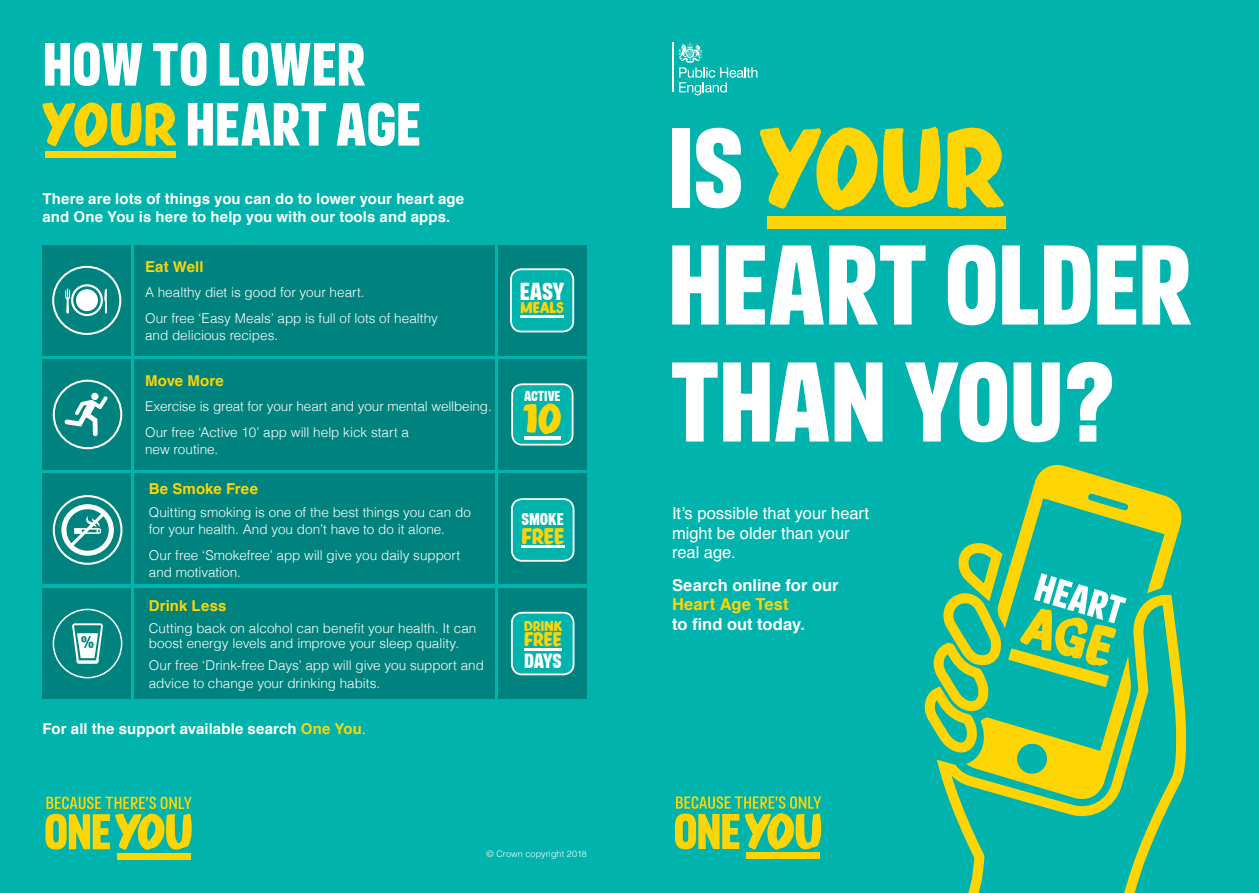
<style>
.page{position:relative;width:1259px;height:893px;background:#00b3ac}
.page>*{position:absolute;margin:0;border:0;box-sizing:border-box;transform-origin:0 0}
.t1{font:700 97.5px/117px "ONEYOUSANS";letter-spacing:-.015em;color:#fff}
.t2{font:700 97.5px "ONEYOUSCRIPT";color:#fed503}
.t3{font:700 52.5px/60px "ONEYOUSANS";letter-spacing:-.005em;color:#fff}
.t4{font:700 35.7px "ONEYOUSCRIPT";color:#fed503}
.t5{font:700 21.3px "ONEYOUSANS";color:#fff}
.t6{font:700 19.2px "ONEYOUSCRIPT";color:#fed503}
.t7{font:700 17.7px "ONEYOUSANS";color:#fff}
.t8{font:700 16.8px "ONEYOUSCRIPT";color:#fed503}
.t9{font:16.5px/19.5px "Helvetica";color:#fff}
.t10{font:700 16.5px "Helvetica";color:#fff}
.t11{font:700 16.5px "Helvetica";letter-spacing:.005em;color:#fed503}
.t12{font:700 15px/17.2px "Helvetica";letter-spacing:.005em;color:#fff}
.t13{font:700 15px "Helvetica";letter-spacing:.005em;color:#fed503}
.t14{font:700 14.7px "ONEYOUSANS";color:#fff}
.t15{font:300 13.5px/17.2px "Helvetica";color:#fff}
.t16{font:700 13.5px "ONEYOUSCRIPT";color:#fed503}
.t17{font:700 12.45px "ONEYOUSANS";color:#fff}
.t18{font:700 12.15px "ONEYOUSCRIPT";color:#fed503}
.t19{font:300 9px "Helvetica";letter-spacing:.01em;color:#fff}
.s1{font-family:"ONEYOUSCRIPT";color:#fed503}
.s2{color:#fed503}
.s3{font-weight:300}
.s4{font-family:"ONEYOUSANS";color:#fff}
</style>
<div class="page">
<div style="left:768px;top:217px;width:238px;height:12px;background:#fed503"></div>
<div style="left:45px;top:151px;width:131px;height:6px;background:#fed503"></div>
<div style="left:134px;top:359px;width:361px;height:111px;background:#00837e"></div>
<div style="left:498px;top:359px;width:89px;height:111px;background:#00837e"></div>
<div style="left:134px;top:473px;width:361px;height:111px;background:#00837e"></div>
<div style="left:498px;top:473px;width:89px;height:111px;background:#00837e"></div>
<div style="left:43px;top:473px;width:88px;height:111px;background:#00837e"></div>
<div style="left:134px;top:588px;width:361px;height:111px;background:#00837e"></div>
<div style="left:498px;top:588px;width:89px;height:111px;background:#00837e"></div>
<div style="left:43px;top:588px;width:88px;height:111px;background:#00837e"></div>
<div style="left:43px;top:359px;width:88px;height:111px;background:#00837e"></div>
<div style="left:134px;top:245px;width:361px;height:111px;background:#00837e"></div>
<div style="left:498px;top:245px;width:89px;height:111px;background:#00837e"></div>
<div style="left:43px;top:245px;width:88px;height:111px;background:#00837e"></div>
<div style="left:52px;top:266px;width:69px;height:69px;border:2px solid #fff;border-radius:50%"></div>
<svg style="left:65px;top:284px;width:42px;height:32px"></svg>
<div style="left:53px;top:380px;width:69px;height:69px;border:2px solid #fff;border-radius:50%"></div>
<svg style="left:64px;top:396px;width:44px;height:40px"></svg>
<svg style="left:91px;top:392px;width:8px;height:8px"></svg>
<div style="left:512px;top:384px;width:60px;height:61px;background:#00b3ac;border-radius:10px"></div>
<div style="left:511px;top:383px;width:62px;height:63px;border:2px solid #fff;border-radius:10px"></div>
<hr style="left:524px;top:436px;width:36px;height:4px;background:#fff">
<div style="left:53px;top:495px;width:69px;height:70px;border:2px solid #fff;border-radius:50%"></div>
<svg style="left:61px;top:504px;width:53px;height:52px"></svg>
<div style="left:512px;top:499px;width:61px;height:62px;background:#00b3ac;border-radius:10px"></div>
<div style="left:511px;top:498px;width:63px;height:64px;border:2px solid #fff;border-radius:10px"></div>
<hr style="left:521px;top:545px;width:43px;height:3px;background:#fff">
<div style="left:512px;top:613px;width:61px;height:61px;background:#00b3ac;border-radius:10px"></div>
<div style="left:511px;top:612px;width:63px;height:63px;border:2px solid #fff;border-radius:10px"></div>
<hr style="left:524px;top:648px;width:38px;height:3px;background:#fff">
<div style="left:511px;top:269px;width:62px;height:63px;background:#00b3ac;border-radius:10px"></div>
<div style="left:510px;top:268px;width:64px;height:64px;border:2px solid #fff;border-radius:10px"></div>
<hr style="left:520px;top:316px;width:44px;height:2px;background:#fff">
<div style="left:53px;top:609px;width:69px;height:69px;border:2px solid #fff;border-radius:50%"></div>
<svg style="left:72px;top:623px;width:31px;height:41px"></svg>
<hr style="left:672px;top:43px;width:1px;height:49px;background:#fff">
<svg style="left:678px;top:43px;width:79px;height:52px"></svg>
<div style="left:746px;top:852px;width:74px;height:7px;background:#fed503"></div>
<svg style="left:675px;top:796px;width:146px;height:54px"></svg>
<div style="left:117px;top:853px;width:73px;height:6px;background:#fed503"></div>
<svg style="left:45px;top:797px;width:147px;height:53px"></svg>
<svg style="left:924px;top:464px;width:260px;height:429px"></svg>
<h2 class="t3" style="left:43px;top:38px;width:380px">HOW TO LOWER<br><span class="s1">YOUR</span> HEART AGE</h2>
<p class="t12" style="left:43px;top:191px;width:423px">There are lots of things you can do to lower your heart age and One You is here to help you with our tools and apps.</p>
<p class="t13" style="left:145px;top:254px;width:60px">Eat Well</p>
<p class="t15" style="left:145px;top:279px;width:294px;line-height:25.8px">A healthy diet is good for your heart.<br>Our free ‘Easy Meals’ app is full of lots of healthy</p>
<p class="t15" style="left:145px;top:326px;width:135px">and delicious recipes.</p>
<p class="t13" style="left:145px;top:368px;width:80px">Move More</p>
<p class="t15" style="left:145px;top:393px;width:348px;line-height:25.8px">Exercise is great for your heart and your mental wellbeing.<br>Our free ‘Active 10’ app will help kick start a</p>
<p class="t15" style="left:145px;top:440px;width:75px">new routine.</p>
<p class="t13" style="left:149px;top:477px;width:111px">Be Smoke Free</p>
<p class="t15" style="left:149px;top:502px;width:323px">Quitting smoking is one of the best things you can do for your health. And you don’t have to do it alone.</p>
<p class="t15" style="left:149px;top:545px;width:313px">Our free ‘Smokefree’ app will give you daily support and motivation.</p>
<p class="t13" style="left:149px;top:593px;width:79px">Drink Less</p>
<p class="t15" style="left:149px;top:621px;width:329px;line-height:14.2px">Cutting back on alcohol can benefit your health. It can boost energy levels and improve your sleep quality.</p>
<p class="t15" style="left:149px;top:656px;width:336px">Our free ‘Drink-free Days’ app will give you support and advice to change your drinking habits.</p>
<p class="t12" style="left:43px;top:720px;width:325px">For all the support available search <span class="s2">One You</span><span class="s3">.</span></p>
<h3 class="t5" style="left:519px;top:280px;width:46px">EASY</h3>
<p class="t16" style="left:520px;top:300px;width:45px">MEALS</p>
<p class="t17" style="left:524px;top:390px;width:38px">ACTIVE</p>
<h3 class="t4" style="left:523px;top:399px;width:41px">1O</h3>
<p class="t14" style="left:521px;top:511px;width:44px">SMOKE</p>
<h3 class="t6" style="left:521px;top:525px;width:45px">FREE</h3>
<p class="t18" style="left:524px;top:619px;width:40px">DRINK</p>
<h3 class="t7" style="left:524px;top:651px;width:39px">DAYS</h3>
<p class="t8" style="left:524px;top:630px;width:39px">FREE</p>
<p class="t19" style="left:486px;top:846px;width:102px">© Crown copyright 2018</p>
<h1 class="t2" style="left:668px;top:114px;width:339px"><span class="s4">IS</span> YOUR</h1>
<h1 class="t1" style="left:668px;top:233px;width:525px">HEART OLDER<br>THAN YOU?</h1>
<p class="t9" style="left:672px;top:504px;width:199px">It’s possible that your heart might be older than your real age.</p>
<p class="t10" style="left:672px;top:572px;width:168px">Search online for our</p>
<p class="t11" style="left:672px;top:591px;width:118px">Heart Age Test</p>
<p class="t10" style="left:672px;top:611px;width:134px">to find out today.</p>
</div>
